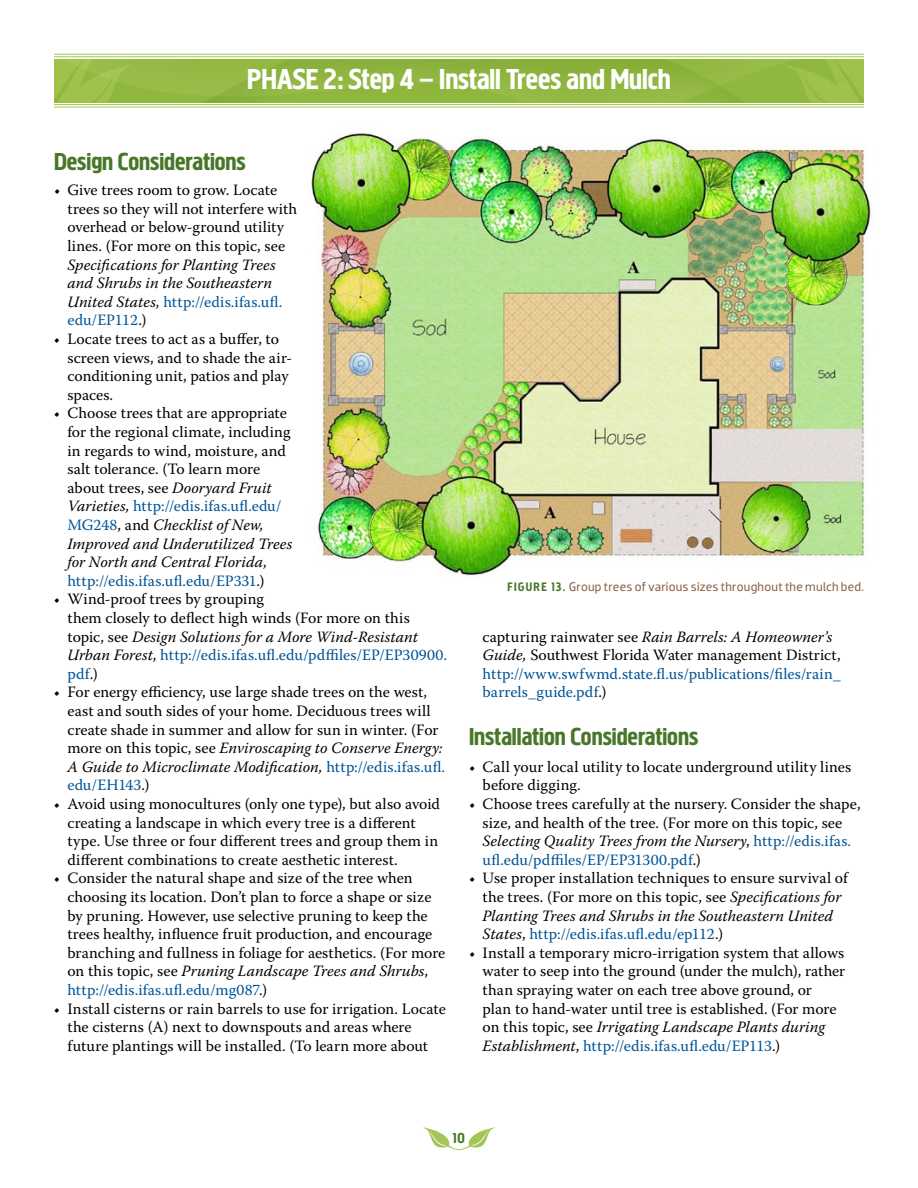
<style>
.page{position:relative;width:918px;height:1188px;background:#fff}
.page>*{position:absolute;margin:0;border:0;box-sizing:border-box;transform-origin:0 0}
.t1{font:30px "Megaphone";color:#fff}
.t2{font:25.5px "Megaphone";color:#49772a}
.t3{font:15.75px/18.6px "Warnock Pro";letter-spacing:.005em;color:#000}
.t4{font:15.75px/18.6px "Warnock Pro";letter-spacing:.005em;color:#005496}
.t5{font:italic 15.75px/18.6px "Warnock Pro";color:#000}
.t6{font:15px "Megaphone";color:#49772a}
.t7{font:12.75px "Dobra";letter-spacing:.02em;color:#885b3b}
.s1{font-style:normal;color:#005496}
.s2{font-style:normal}
.s3{font-style:italic}
.s4{color:#005496}
.s5{font-family:"Megaphone";color:#49772a}
.s6{color:#000}
.s7{font-style:italic;color:#000}
</style>
<div class="page">
<img style="left:54px;top:59px;width:810px;height:43px">
<svg style="left:423px;top:1127px;width:72px;height:23px"></svg>
<hr style="left:54px;top:104px;width:810px;height:1px;background:#a5c656">
<hr style="left:54px;top:107px;width:810px;height:1px;background:#a5c656">
<hr style="left:54px;top:54px;width:810px;height:1px;background:#a5c656">
<hr style="left:54px;top:56px;width:810px;height:1px;background:#a5c656">
<img style="left:311px;top:132px;width:561px;height:444px">
<h1 class="t1" style="left:247px;top:61px;width:425px">PHASE 2: Step 4 – Install Trees and Mulch</h1>
<h2 class="t2" style="left:54px;top:146px;width:193px">Design Considerations</h2>
<p class="t3" style="left:67px;top:181px;width:231px;text-indent:-13px">• Give trees room to grow. Locate trees so they will not interfere with overhead or below-ground utility lines. (For more on this topic, see</p>
<p class="t5" style="left:67px;top:255px;width:216px">Specifications for Planting Trees and Shrubs in the Southeastern<br>United States, <span class="s1">http://edis.ifas.ufl. edu/EP112</span><span class="s2">.)</span></p>
<p class="t3" style="left:67px;top:329px;width:226px;text-indent:-13px">• Locate trees to act as a buffer, to screen views, and to shade the air&shy;conditioning unit, patios and play spaces.</p>
<p class="t3" style="left:67px;top:404px;width:226px;text-indent:-13px">• Choose trees that are appropriate for the regional climate, including in regards to wind, moisture, and salt tolerance. (To learn more about trees, see <span class="s3">Dooryard Fruit Varieties,</span> <span class="s4">http://edis.ifas.ufl.edu/ MG248</span>, and <span class="s3">Checklist of New, Improved and Underutilized Trees for North and Central Florida, </span><span class="s4">http://edis.ifas.ufl.edu/EP331</span>.)</p>
<p class="t3" style="left:67px;top:590px;width:381px;text-indent:-13px">• Wind-proof trees by grouping<br>them closely to deflect high winds (For more on this topic, see <span class="s3">Design Solutions for a More Wind-Resistant Urban Forest</span>, <span class="s4">http://edis.ifas.ufl.edu/pdffiles/EP/EP30900. pdf</span>.)</p>
<p class="t3" style="left:67px;top:683px;width:379px;text-indent:-13px">• For energy efficiency, use large shade trees on the west, east and south sides of your home. Deciduous trees will create shade in summer and allow for sun in winter. (For more on this topic, see <span class="s3">Enviroscaping to Conserve Energy:<br>A Guide to Microclimate Modification,</span> <span class="s4">http://edis.ifas.ufl. edu/EH143</span>.)</p>
<p class="t3" style="left:67px;top:794px;width:374px;text-indent:-13px">• Avoid using monocultures (only one type), but also avoid creating a landscape in which every tree is a different type. Use three or four different trees and group them in different combinations to create aesthetic interest.</p>
<p class="t3" style="left:67px;top:869px;width:379px;text-indent:-13px">• Consider the natural shape and size of the tree when choosing its location. Don’t plan to force a shape or size by pruning. However, use selective pruning to keep the trees healthy, influence fruit production, and encourage branching and fullness in foliage for aesthetics. (For more on this topic, see <span class="s3">Pruning Landscape Trees and Shrubs</span>, <span class="s4">http://edis.ifas.ufl.edu/mg087</span>.)</p>
<p class="t3" style="left:67px;top:999px;width:380px;text-indent:-13px">• Install cisterns or rain barrels to use for irrigation. Locate the cisterns (A) next to downspouts and areas where future plantings will be installed. (To learn more about</p>
<p class="t7" style="left:508px;top:580px;width:358px"><span class="s5">Figure 13.</span> Group trees of various sizes throughout the mulch bed.</p>
<p class="t4" style="left:483px;top:627px;width:360px"><span class="s6">capturing rainwater see</span> <span class="s7">Rain Barrels: A Homeowner’s Guide,</span> <span class="s6">Southwest Florida Water management District, </span>http://www.swfwmd.state.fl.us/publications/files/rain_ barrels_guide.pdf<span class="s6">.)</span></p>
<h2 class="t2" style="left:469px;top:721px;width:231px">Installation Considerations</h2>
<p class="t3" style="left:483px;top:757px;width:370px;text-indent:-13px">• Call your local utility to locate underground utility lines before digging.</p>
<p class="t3" style="left:483px;top:794px;width:379px;text-indent:-13px">• Choose trees carefully at the nursery. Consider the shape, size, and health of the tree. (For more on this topic, see <span class="s3">Selecting Quality Trees from the Nursery</span>, <span class="s4">http://edis.ifas. ufl.edu/pdffiles/EP/EP31300.pdf</span>.)</p>
<p class="t3" style="left:483px;top:869px;width:367px;text-indent:-13px">• Use proper installation techniques to ensure survival of the trees. (For more on this topic, see <span class="s3">Specifications for Planting Trees and Shrubs in the Southeastern United States</span>, <span class="s4">http://edis.ifas.ufl.edu/ep112</span>.)</p>
<p class="t3" style="left:483px;top:943px;width:364px;text-indent:-13px">• Install a temporary micro-irrigation system that allows water to seep into the ground (under the mulch), rather than spraying water on each tree above ground, or<br>plan to hand-water until tree is established. (For more on this topic, see <span class="s3">Irrigating Landscape Plants during Establishment</span>, <span class="s4">http://edis.ifas.ufl.edu/EP113</span>.)</p>
<p class="t6" style="left:453px;top:1129px;width:13px">10</p>
</div>
